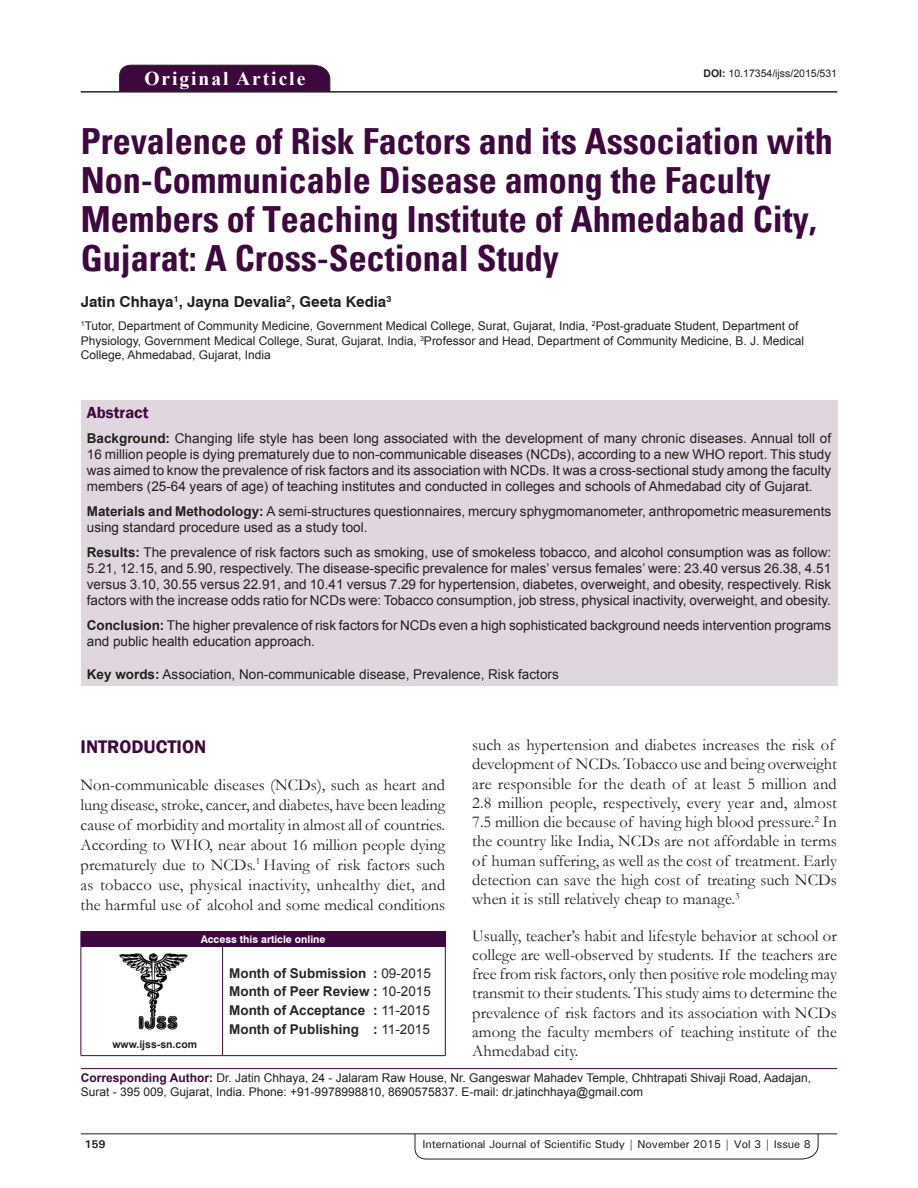
<style>
.page{position:relative;width:918px;height:1188px;background:#fff}
.page>*{position:absolute;margin:0;border:0;box-sizing:border-box;transform-origin:0 0}
.AT{font:700 condensed 36px/39px "Univers";color:#3e083e}
.AH{font:700 19.5px "Times New Roman";letter-spacing:.1em;color:#fff}
.t1{font:600 18.75px "Franklin Gothic";color:#3e083e}
.TX{font:16.5px/19.2px "Garamond";color:#231f20;text-align:justify}
.ABSH{font:600 16.5px "Franklin Gothic";color:#3e083e}
.AU{font:700 15px "Swiss 721 BT";color:#231f20}
.ABS{font:13.5px/16.2px "Arial";color:#231f20;text-align:justify}
.HIS{font:700 13.5px/18.8px "Arial";color:#282526;text-align:justify}
.KWD{font:13.5px "Arial";color:#231f20}
.AFF{font:12px/14.4px "Arial";color:#231f20}
.ADD{font:12px/14.4px "Arial";color:#231f20}
.RF{font:500 11.25px "Univers";letter-spacing:-.01em;color:#231f20}
.t2{font:700 11.25px "Univers";color:#231f20}
.DOI{font:10.5px "Arial";color:#231f20}
.AAO{font:700 10.5px "Swiss 721 BT";color:#fff}
.Web{font:700 10.5px "Arial";color:#231f20}
.s1{font-weight:700}
.s2{font-weight:400}
.s3{font-weight:700;color:#3e083e}
</style>
<div class="page">
<svg style="left:415px;top:1133px;width:404px;height:26px"></svg>
<hr style="left:81px;top:1134px;width:756px;height:1px;background:#231f20">
<div style="left:119px;top:65px;width:211px;height:26px;background:#3e083e"></div>
<hr style="left:81px;top:91px;width:756px;height:1px;background:#231f20">
<div style="left:81px;top:400px;width:756px;height:285px;background:#e0d7de"></div>
<img style="left:119px;top:953px;width:69px;height:76px">
<div style="left:81px;top:931px;width:364px;height:15px;background:#3e083e"></div>
<svg style="left:445px;top:931px;width:1px;height:15px"></svg>
<hr style="left:81px;top:946px;width:142px;height:1px;background:#3e083e">
<hr style="left:81px;top:947px;width:1px;height:108px;background:#3e083e">
<hr style="left:81px;top:1055px;width:142px;height:1px;background:#231f20">
<hr style="left:223px;top:946px;width:223px;height:1px;background:#3e083e">
<hr style="left:222px;top:947px;width:1px;height:108px;background:#3e083e">
<hr style="left:445px;top:947px;width:1px;height:108px;background:#3e083e">
<hr style="left:223px;top:1055px;width:223px;height:1px;background:#3e083e">
<hr style="left:81px;top:1068px;width:756px;height:1px;background:#3e083e">
<p class="AH" style="left:144px;top:64px;width:162px">Original Article</p>
<p class="DOI" style="left:703px;top:66px;width:135px"><span class="s1">DOI:</span> 10.17354/ijss/2015/531</p>
<p class="AT" style="left:81px;top:122px;width:753px">Prevalence of Risk Factors and its Association with Non-Communicable Disease among the Faculty Members of Teaching Institute of Ahmedabad City, Gujarat: A Cross-Sectional Study</p>
<p class="AU" style="left:81px;top:293px;width:312px">Jatin Chhaya<sup>1</sup>, Jayna Devalia<sup>2</sup>, Geeta Kedia<sup>3</sup></p>
<p class="AFF" style="left:81px;top:319px;width:725px"><sup>1</sup>Tutor, Department of Community Medicine, Government Medical College, Surat, Gujarat, India, <sup>2</sup>Post-graduate Student, Department of<br>Physiology, Government Medical College, Surat, Gujarat, India, <sup>3</sup>Professor and Head, Department of Community Medicine, B. J. Medical<br>College, Ahmedabad, Gujarat, India</p>
<p class="ABSH" style="left:87px;top:402px;width:63px">Abstract</p>
<p class="ABS" style="left:87px;top:430px;width:746px"><span class="s1">Background:</span> Changing life style has been long associated with the development of many chronic diseases. Annual toll of 16 million people is dying prematurely due to non-communicable diseases (NCDs), according to a new WHO report. This study was aimed to know the prevalence of risk factors and its association with NCDs. It was a cross-sectional study among the faculty members (25-64 years of age) of teaching institutes and conducted in colleges and schools of Ahmedabad city of Gujarat.</p>
<p class="ABS" style="left:87px;top:503px;width:746px"><span class="s1">Materials and Methodology:</span> A semi-structures questionnaires, mercury sphygmomanometer, anthropometric measurements using standard procedure used as a study tool.</p>
<p class="ABS" style="left:87px;top:544px;width:746px"><span class="s1">Results:</span> The prevalence of risk factors such as smoking, use of smokeless tobacco, and alcohol consumption was as follow:<br>5.21, 12.15, and 5.90, respectively. The disease-specific prevalence for males’ versus females’ were: 23.40 versus 26.38, 4.51 versus 3.10, 30.55 versus 22.91, and 10.41 versus 7.29 for hypertension, diabetes, overweight, and obesity, respectively. Risk factors with the increase odds ratio for NCDs were: Tobacco consumption, job stress, physical inactivity, overweight, and obesity.</p>
<p class="ABS" style="left:87px;top:617px;width:746px"><span class="s1">Conclusion:</span> The higher prevalence of risk factors for NCDs even a high sophisticated background needs intervention programs and public health education approach.</p>
<p class="KWD" style="left:87px;top:665px;width:473px"><span class="s1">Key words:</span> Association, Non-communicable disease, Prevalence, Risk factors</p>
<p class="TX" style="left:472px;top:735px;width:366px;text-align:left">such as hypertension and diabetes increases the risk of development of NCDs. Tobacco use and being overweight are responsible for the death of at least 5 million and 2.8 million people, respectively, every year and, almost 7.5 million die because of having high blood pressure.<sup>2</sup> In the country like India, NCDs are not affordable in terms of human suffering, as well as the cost of treatment. Early detection can save the high cost of treating such NCDs when it is still relatively cheap to manage.<sup>3</sup></p>
<p class="TX" style="left:472px;top:925px;width:366px">Usually, teacher’s habit and lifestyle behavior at school or college are well-observed by students. If the teachers are free from risk factors, only then positive role modeling may transmit to their students. This study aims to determine the prevalence of risk factors and its association with NCDs among the faculty members of teaching institute of the Ahmedabad city.</p>
<h1 class="t1" style="left:81px;top:735px;width:127px">INTRODUCTION</h1>
<p class="TX" style="left:81px;top:774px;width:366px;line-height:20px">Non-communicable diseases (NCDs), such as heart and lung disease, stroke, cancer, and diabetes, have been leading cause of morbidity and mortality in almost all of countries.<br>According to WHO, near about 16 million people dying prematurely due to NCDs.<sup>1</sup> Having of risk factors such as tobacco use, physical inactivity, unhealthy diet, and the harmful use of alcohol and some medical conditions</p>
<p class="AAO" style="left:201px;top:933px;width:126px">Access this article online</p>
<p class="HIS" style="left:229px;top:964px;width:203px">Month of Submission : <span class="s2">09-2015<br></span>Month of Peer Review : <span class="s2">10-2015<br></span>Month of Acceptance : <span class="s2">11-2015<br></span>Month of Publishing : <span class="s2">11-2015</span></p>
<p class="ADD" style="left:81px;top:1070px;width:732px"><span class="s3">Corresponding Author:</span> Dr. Jatin Chhaya, 24 - Jalaram Raw House, Nr. Gangeswar Mahadev Temple, Chhtrapati Shivaji Road, Aadajan,<br>Surat - 395 009, Gujarat, India. Phone: +91-9978998810, 8690575837. E-mail: dr.jatinchhaya@gmail.com</p>
<p class="Web" style="left:112px;top:1037px;width:86px">www.ijss-sn.com</p>
<p class="t2" style="left:84px;top:1137px;width:23px">159</p>
<p class="RF" style="left:422px;top:1137px;width:390px">International Journal of Scientific Study | November 2015 | Vol 3 | Issue 8</p>
</div>
